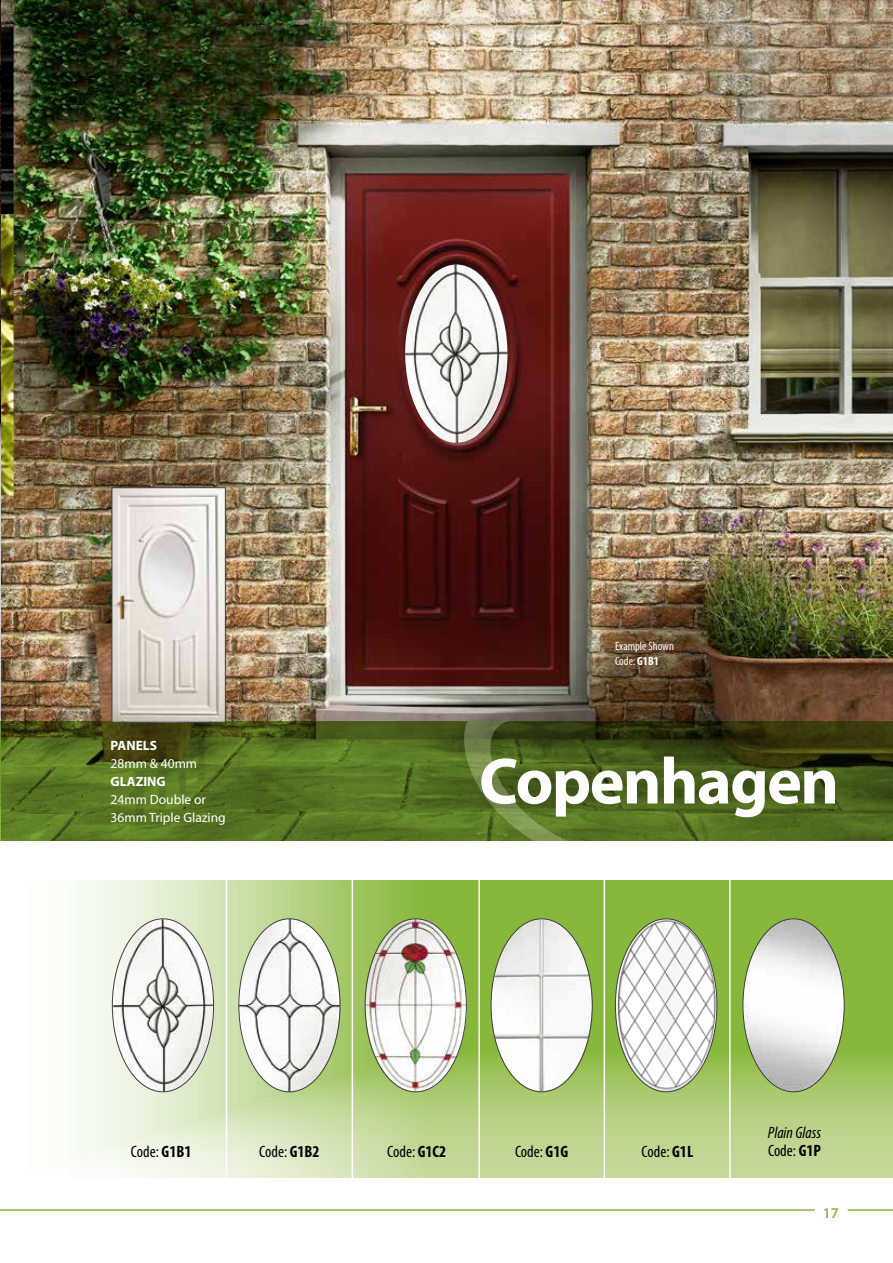
<style>
.page{position:relative;width:893px;height:1263px;background:#fff}
.page>*{position:absolute;margin:0;border:0;box-sizing:border-box;transform-origin:0 0}
.t1{font:700 66px "Myriad Pro";letter-spacing:-.025em;color:#fff}
.t2{font:condensed 16.5px "Myriad Pro";color:#000}
.t3{font:italic condensed 16.5px "Myriad Pro";color:#000}
.t4{font:600 15px "Myriad Pro";color:#88b83b}
.t5{font:13.5px/18px "Myriad Pro";color:#fff}
.t6{font:700 13.5px "Myriad Pro";color:#fff}
.t7{font:condensed 12px/15px "Myriad Pro";color:#fff}
.s1{font-weight:700}
</style>
<div class="page">
<svg style="left:76px;top:880px;width:817px;height:298px;background:#b8d388"></svg>
<img style="left:0;top:0;width:1px;height:722px">
<img style="left:1px;top:0;width:892px;height:722px">
<img style="left:113px;top:919px;width:103px;height:181px">
<img style="left:405px;top:265px;width:104px;height:186px">
<img style="left:238px;top:919px;width:103px;height:174px">
<img style="left:365px;top:919px;width:104px;height:174px">
<svg style="left:1px;top:722px;width:892px;height:119px;background:#4d651d"></svg>
<div style="left:88px;top:686px;width:160px;height:80px;background:#000;opacity:.6"></div>
<img style="left:114px;top:489px;width:110px;height:232px">
<div style="left:112px;top:487px;width:114px;height:236px;border:1px solid #3f3f3f"></div>
<svg style="left:463px;top:721px;width:107px;height:119px;background:#546b29"></svg>
<hr style="left:0;top:722px;width:1px;height:119px;background:#88b83b">
<hr style="left:226px;top:871px;width:1px;height:311px;background:#fff">
<hr style="left:352px;top:871px;width:1px;height:311px;background:#fff">
<hr style="left:478px;top:871px;width:2px;height:311px;background:#fff">
<hr style="left:604px;top:871px;width:1px;height:311px;background:#fff">
<hr style="left:729px;top:871px;width:2px;height:311px;background:#fff">
<hr style="left:0;top:1209px;width:815px;height:2px;background:#88b83b">
<hr style="left:848px;top:1209px;width:45px;height:2px;background:#88b83b">
<img style="left:491px;top:919px;width:103px;height:182px">
<img style="left:743px;top:919px;width:101px;height:173px">
<img style="left:615px;top:919px;width:102px;height:173px">
<p class="t6" style="left:111px;top:737px;width:48px">PANELS</p>
<p class="t5" style="left:111px;top:754px;width:88px">28mm &amp; 40mm</p>
<p class="t6" style="left:111px;top:773px;width:57px">GLAZING</p>
<p class="t5" style="left:111px;top:790px;width:117px">24mm Double or<br>36mm Triple Glazing</p>
<p class="t7" style="left:615px;top:638px;width:60px">Example Shown<br>Code: <span class="s1">G1B1</span></p>
<h1 class="t1" style="left:479px;top:744px;width:361px">Copenhagen</h1>
<p class="t2" style="left:131px;top:1141px;width:62px">Code: <span class="s1">G1B1</span></p>
<p class="t2" style="left:259px;top:1141px;width:62px">Code: <span class="s1">G1B2</span></p>
<p class="t2" style="left:387px;top:1141px;width:60px">Code: <span class="s1">G1C2</span></p>
<p class="t3" style="left:768px;top:1123px;width:55px">Plain Glass</p>
<p class="t2" style="left:515px;top:1141px;width:55px">Code: <span class="s1">G1G</span></p>
<p class="t2" style="left:642px;top:1141px;width:53px">Code: <span class="s1">G1L</span></p>
<p class="t2" style="left:768px;top:1141px;width:54px">Code: <span class="s1">G1P</span></p>
<p class="t4" style="left:823px;top:1203px;width:18px">17</p>
</div>
